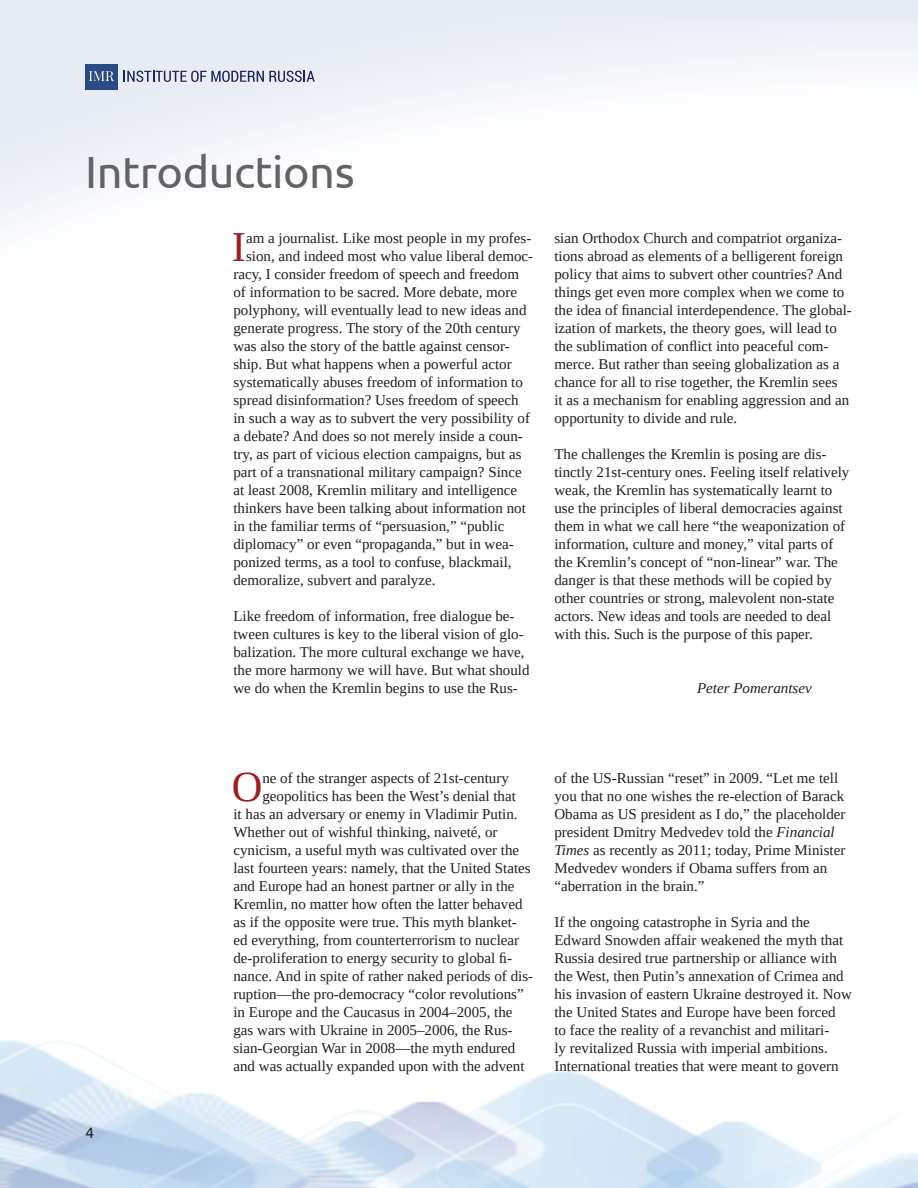
<style>
.page{position:relative;width:918px;height:1188px;background:#fff}
.page>*{position:absolute;margin:0;border:0;box-sizing:border-box;transform-origin:0 0}
.t1{font:45px "Ubuntu";letter-spacing:-.01em;color:#636366}
.t2{font:42.45px "Tinos";color:#9f1d20}
.t3{font:15px/18px "Tinos";color:#231f20}
.t4{font:italic 15px "Tinos";color:#231f20}
.t5{font:15px "Ubuntu";color:#231f20}
.s1{font-style:italic}
</style>
<div class="page">
<img style="left:0;top:0;width:918px;height:221px">
<div style="left:85px;top:64px;width:33px;height:25px;background:#2a4a84"></div>
<svg style="left:124px;top:71px;width:191px;height:11px;background:#9ea5bb"></svg>
<svg style="left:89px;top:71px;width:25px;height:10px"></svg>
<h1 class="t1" style="left:85px;top:144px;width:271px">Introductions</h1>
<h2 class="t2" style="left:232px;top:219px;width:16px">I</h2>
<p class="t3" style="left:246px;top:229px;width:287px">am a journalist. Like most people in my profes-</p>
<p class="t3" style="left:246px;top:247px;width:289px">sion, and indeed most who value liberal democ-</p>
<p class="t3" style="left:233px;top:265px;width:287px">racy, I consider freedom of speech and freedom</p>
<p class="t3" style="left:233px;top:283px;width:285px">of information to be sacred. More debate, more</p>
<p class="t3" style="left:233px;top:301px;width:295px">polyphony, will eventually lead to new ideas and</p>
<p class="t3" style="left:233px;top:319px;width:289px">generate progress. The story of the 20th century</p>
<p class="t3" style="left:233px;top:337px;width:278px">was also the story of the battle against censor-</p>
<p class="t3" style="left:233px;top:355px;width:280px">ship. But what happens when a powerful actor</p>
<p class="t3" style="left:233px;top:373px;width:291px">systematically abuses freedom of information to</p>
<p class="t3" style="left:233px;top:391px;width:287px">spread disinformation? Uses freedom of speech</p>
<p class="t3" style="left:233px;top:409px;width:298px">in such a way as to subvert the very possibility of</p>
<p class="t3" style="left:233px;top:427px;width:291px">a debate? And does so not merely inside a coun-</p>
<p class="t3" style="left:233px;top:445px;width:290px">try, as part of vicious election campaigns, but as</p>
<p class="t3" style="left:233px;top:463px;width:290px">part of a transnational military campaign? Since</p>
<p class="t3" style="left:233px;top:481px;width:285px">at least 2008, Kremlin military and intelligence</p>
<p class="t3" style="left:233px;top:499px;width:294px">thinkers have been talking about information not</p>
<p class="t3" style="left:233px;top:517px;width:273px">in the familiar terms of “persuasion,” “public</p>
<p class="t3" style="left:233px;top:535px;width:282px">diplomacy” or even “propaganda,” but in wea-</p>
<p class="t3" style="left:233px;top:553px;width:280px">ponized terms, as a tool to confuse, blackmail,</p>
<p class="t3" style="left:233px;top:571px;width:204px">demoralize, subvert and paralyze.</p>
<p class="t3" style="left:233px;top:607px;width:298px">Like freedom of information, free dialogue be&shy;tween cultures is key to the liberal vision of glo&shy;balization. The more cultural exchange we have, the more harmony we will have. But what should we do when the Kremlin begins to use the Rus-</p>
<p class="t3" style="left:554px;top:229px;width:299px">sian Orthodox Church and compatriot organiza&shy;tions abroad as elements of a belligerent foreign policy that aims to subvert other countries? And things get even more complex when we come to the idea of financial interdependence. The global&shy;ization of markets, the theory goes, will lead to the sublimation of conflict into peaceful com&shy;merce. But rather than seeing globalization as a chance for all to rise together, the Kremlin sees<br>it as a mechanism for enabling aggression and an opportunity to divide and rule.</p>
<p class="t3" style="left:554px;top:445px;width:296px">The challenges the Kremlin is posing are dis&shy;tinctly 21st-century ones. Feeling itself relatively weak, the Kremlin has systematically learnt to use the principles of liberal democracies against them in what we call here “the weaponization of information, culture and money,” vital parts of the Kremlin’s concept of “non-linear” war. The danger is that these methods will be copied by other countries or strong, malevolent non-state actors. New ideas and tools are needed to deal with this. Such is the purpose of this paper.</p>
<p class="t4" style="left:697px;top:678px;width:116px">Peter Pomerantsev</p>
<p class="t5" style="left:86px;top:1124px;width:10px">4</p>
<h2 class="t2" style="left:232px;top:759px;width:32px">O</h2>
<p class="t3" style="left:262px;top:769px;width:248px">ne of the stranger aspects of 21st-century</p>
<p class="t3" style="left:262px;top:787px;width:255px">geopolitics has been the West’s denial that</p>
<p class="t3" style="left:233px;top:805px;width:286px">it has an adversary or enemy in Vladimir Putin.</p>
<p class="t3" style="left:233px;top:823px;width:266px">Whether out of wishful thinking, naiveté, or</p>
<p class="t3" style="left:233px;top:841px;width:287px">cynicism, a useful myth was cultivated over the</p>
<p class="t3" style="left:233px;top:859px;width:299px">last fourteen years: namely, that the United States</p>
<p class="t3" style="left:233px;top:877px;width:283px">and Europe had an honest partner or ally in the</p>
<p class="t3" style="left:233px;top:895px;width:291px">Kremlin, no matter how often the latter behaved</p>
<p class="t3" style="left:233px;top:913px;width:285px">as if the opposite were true. This myth blanket-</p>
<p class="t3" style="left:233px;top:931px;width:287px">ed everything, from counterterrorism to nuclear</p>
<p class="t3" style="left:233px;top:949px;width:280px">de-proliferation to energy security to global fi-</p>
<p class="t3" style="left:233px;top:967px;width:301px">nance. And in spite of rather naked periods of dis-</p>
<p class="t3" style="left:233px;top:985px;width:292px">ruption—the pro-democracy “color revolutions”</p>
<p class="t3" style="left:233px;top:1003px;width:281px">in Europe and the Caucasus in 2004–2005, the</p>
<p class="t3" style="left:233px;top:1021px;width:281px">gas wars with Ukraine in 2005–2006, the Rus-</p>
<p class="t3" style="left:233px;top:1039px;width:283px">sian-Georgian War in 2008—the myth endured</p>
<p class="t3" style="left:233px;top:1057px;width:293px">and was actually expanded upon with the advent</p>
<p class="t3" style="left:554px;top:769px;width:293px">of the US-Russian “reset” in 2009. “Let me tell you that no one wishes the re-election of Barack Obama as US president as I do,” the placeholder president Dmitry Medvedev told the <span class="s1">Financial Times</span> as recently as 2011; today, Prime Minister Medvedev wonders if Obama suffers from an “aberration in the brain.”</p>
<p class="t3" style="left:554px;top:913px;width:299px">If the ongoing catastrophe in Syria and the Edward Snowden affair weakened the myth that Russia desired true partnership or alliance with the West, then Putin’s annexation of Crimea and his invasion of eastern Ukraine destroyed it. Now the United States and Europe have been forced<br>to face the reality of a revanchist and militari-<br>ly revitalized Russia with imperial ambitions.<br>International treaties that were meant to govern</p>
</div>
